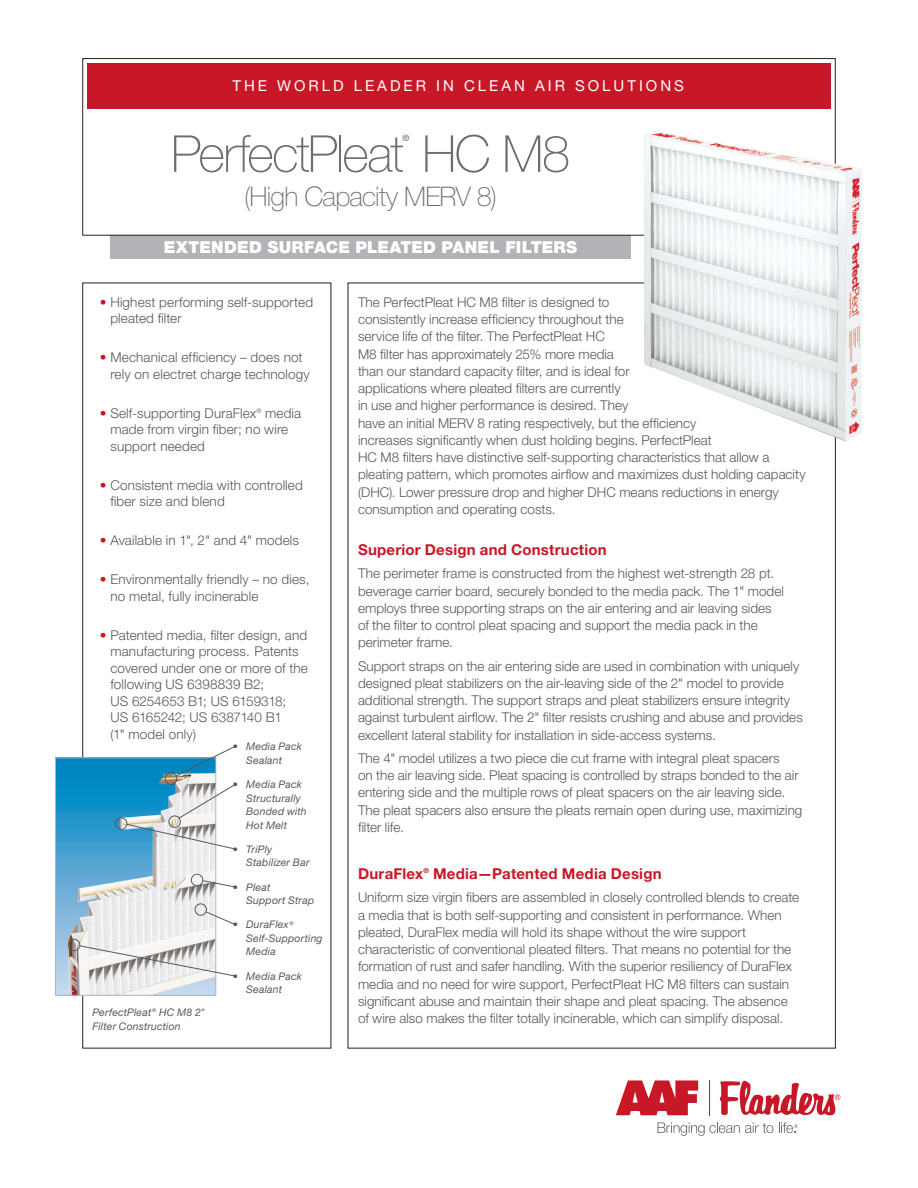
<style>
.page{position:relative;width:918px;height:1188px;background:#fff}
.page>*{position:absolute;margin:0;border:0;box-sizing:border-box;transform-origin:0 0}
.t1{font:100 51px "Helvetica Neue LT Std";letter-spacing:-.04em;color:#6c6d70}
.t2{font:100 27px "Helvetica Neue LT Std";letter-spacing:-.03em;color:#6c6d70}
.t3{font:900 16.5px "Helvetica Neue LT Std";letter-spacing:.015em;color:#fff}
.t4{font:700 15px "Helvetica Neue LT Std";letter-spacing:.015em;color:#c81727}
.t5{font:15px "Helvetica Neue LT Std";letter-spacing:.2em;color:#fff}
.t6{font:300 13.5px/17.2px "Helvetica Neue LT Std";color:#57585a}
.t7{font:italic 10.5px/13.5px "Helvetica Neue LT Std";letter-spacing:.015em;color:#57585a}
.t8{font:500 8.7px "Helvetica Neue LT Std";color:#6c6d70}
.s1{color:#c81727}
.s2{font-weight:300;font-style:normal}
</style>
<div class="page">
<div style="left:110px;top:235px;width:521px;height:24px;background:#b2b3b7"></div>
<div style="left:83px;top:58px;width:752px;height:177px;border:1px solid #231f20"></div>
<div style="left:87px;top:63px;width:743px;height:46px;background:#c81727"></div>
<img style="left:57px;top:759px;width:157px;height:235px">
<div style="left:55px;top:757px;width:161px;height:239px;border:1px solid #b2b3b7"></div>
<svg style="left:175px;top:746px;width:60px;height:31px"></svg>
<svg style="left:126px;top:784px;width:110px;height:66px"></svg>
<svg style="left:205px;top:911px;width:31px;height:15px"></svg>
<svg style="left:79px;top:945px;width:157px;height:32px"></svg>
<svg style="left:202px;top:880px;width:34px;height:8px"></svg>
<div style="left:68px;top:939px;width:12px;height:12px;border:1px solid #57585a;border-radius:50%"></div>
<div style="left:195px;top:903px;width:12px;height:13px;border:1px solid #57585a;border-radius:50%"></div>
<div style="left:191px;top:874px;width:12px;height:12px;border:1px solid #57585a;border-radius:50%"></div>
<div style="left:115px;top:818px;width:12px;height:12px;border:1px solid #57585a;border-radius:50%"></div>
<div style="left:169px;top:816px;width:12px;height:12px;border:1px solid #57585a;border-radius:50%"></div>
<div style="left:165px;top:773px;width:12px;height:12px;border:1px solid #57585a;border-radius:50%"></div>
<hr style="left:709px;top:1080px;width:1px;height:36px;background:#c81727">
<svg style="left:616px;top:1080px;width:82px;height:35px"></svg>
<svg style="left:720px;top:1080px;width:120px;height:36px"></svg>
<svg style="left:657px;top:1122px;width:116px;height:14px"></svg>
<svg style="left:779px;top:1122px;width:19px;height:11px"></svg>
<img style="left:639px;top:127px;width:223px;height:316px">
<p class="t5" style="left:232px;top:77px;width:453px">THE WORLD LEADER IN CLEAN AIR SOLUTIONS</p>
<h1 class="t1" style="left:171px;top:125px;width:401px">PerfectPleat HC M8</h1>
<p class="t8" style="left:402px;top:133px;width:8px">®</p>
<h2 class="t2" style="left:244px;top:181px;width:254px">(High Capacity MERV 8)</h2>
<p class="t3" style="left:164px;top:237px;width:415px">EXTENDED SURFACE PLEATED PANEL FILTERS</p>
<p class="t6" style="left:110px;top:294px;width:204px;line-height:16.5px;text-indent:-11px"><span class="s1">•</span> Highest performing self-supported pleated filter</p>
<p class="t6" style="left:110px;top:349px;width:201px;line-height:16.5px;text-indent:-11px"><span class="s1">•</span> Mechanical efficiency – does not rely on electret charge technology</p>
<p class="t6" style="left:110px;top:405px;width:192px;line-height:16.5px;text-indent:-11px"><span class="s1">•</span> Self-supporting DuraFlex<sup>®</sup> media made from virgin fiber; no wire support needed</p>
<p class="t6" style="left:110px;top:477px;width:194px;line-height:16.5px;text-indent:-11px"><span class="s1">•</span> Consistent media with controlled fiber size and blend</p>
<p class="t6" style="left:100px;top:532px;width:201px"><span class="s1">•</span> Available in 1", 2" and 4" models</p>
<p class="t6" style="left:110px;top:571px;width:201px;line-height:16.5px;text-indent:-11px"><span class="s1">•</span> Environmentally friendly – no dies, no metal, fully incinerable</p>
<p class="t6" style="left:110px;top:627px;width:199px;line-height:16.5px;text-indent:-11px"><span class="s1">•</span> Patented media, filter design, and manufacturing process. Patents covered under one or more of the following US 6398839 B2;<br>US 6254653 B1; US 6159318;<br>US 6165242; US 6387140 B1<br>(1" model only)</p>
<p class="t7" style="left:246px;top:740px;width:57px;text-indent:-14px">• Media Pack<br>Sealant</p>
<p class="t7" style="left:246px;top:777px;width:62px;text-indent:-14px">• Media Pack<br>Structurally<br>Bonded with<br>Hot Melt</p>
<p class="t7" style="left:246px;top:842px;width:65px;text-indent:-14px">• TriPly<br>Stabilizer Bar</p>
<p class="t7" style="left:246px;top:880px;width:70px;text-indent:-14px">• Pleat<br>Support Strap</p>
<p class="t7" style="left:246px;top:918px;width:78px;text-indent:-13px">• DuraFlex <sup>®<br></sup>Self-Supporting<br>Media</p>
<p class="t7" style="left:246px;top:969px;width:57px;text-indent:-14px">• Media Pack<br>Sealant</p>
<p class="t7" style="left:92px;top:1006px;width:114px">PerfectPleat<sup>®</sup> HC M8 2<span class="s2">"<br></span>Filter Construction</p>
<p class="t6" style="left:358px;top:293px;width:449px">The PerfectPleat HC M8 filter is designed to<br>consistently increase efficiency throughout the<br>service life of the filter. The PerfectPleat HC<br>M8 filter has approximately 25% more media<br>than our standard capacity filter, and is ideal for<br>applications where pleated filters are currently<br>in use and higher performance is desired. They<br>have an initial MERV 8 rating respectively, but the efficiency<br>increases significantly when dust holding begins. PerfectPleat<br>HC M8 filters have distinctive self-supporting characteristics that allow a pleating pattern, which promotes airflow and maximizes dust holding capacity (DHC). Lower pressure drop and higher DHC means reductions in energy consumption and operating costs.</p>
<p class="t4" style="left:358px;top:540px;width:250px">Superior Design and Construction</p>
<p class="t6" style="left:358px;top:565px;width:427px">The perimeter frame is constructed from the highest wet-strength 28 pt. beverage carrier board, securely bonded to the media pack. The 1" model employs three supporting straps on the air entering and air leaving sides of the filter to control pleat spacing and support the media pack in the perimeter frame.</p>
<p class="t6" style="left:358px;top:657px;width:446px">Support straps on the air entering side are used in combination with uniquely designed pleat stabilizers on the air-leaving side of the 2" model to provide additional strength. The support straps and pleat stabilizers ensure integrity against turbulent airflow. The 2" filter resists crushing and abuse and provides excellent lateral stability for installation in side-access systems.</p>
<p class="t6" style="left:358px;top:749px;width:446px">The 4" model utilizes a two piece die cut frame with integral pleat spacers<br>on the air leaving side. Pleat spacing is controlled by straps bonded to the air entering side and the multiple rows of pleat spacers on the air leaving side.<br>The pleat spacers also ensure the pleats remain open during use, maximizing filter life.</p>
<p class="t4" style="left:358px;top:865px;width:305px">DuraFlex<sup>®</sup> Media—Patented Media Design</p>
<p class="t6" style="left:358px;top:889px;width:443px">Uniform size virgin fibers are assembled in closely controlled blends to create a media that is both self-supporting and consistent in performance. When pleated, DuraFlex media will hold its shape without the wire support characteristic of conventional pleated filters. That means no potential for the formation of rust and safer handling. With the superior resiliency of DuraFlex media and no need for wire support, PerfectPleat HC M8 filters can sustain significant abuse and maintain their shape and pleat spacing. The absence of wire also makes the filter totally incinerable, which can simplify disposal.</p>
</div>
